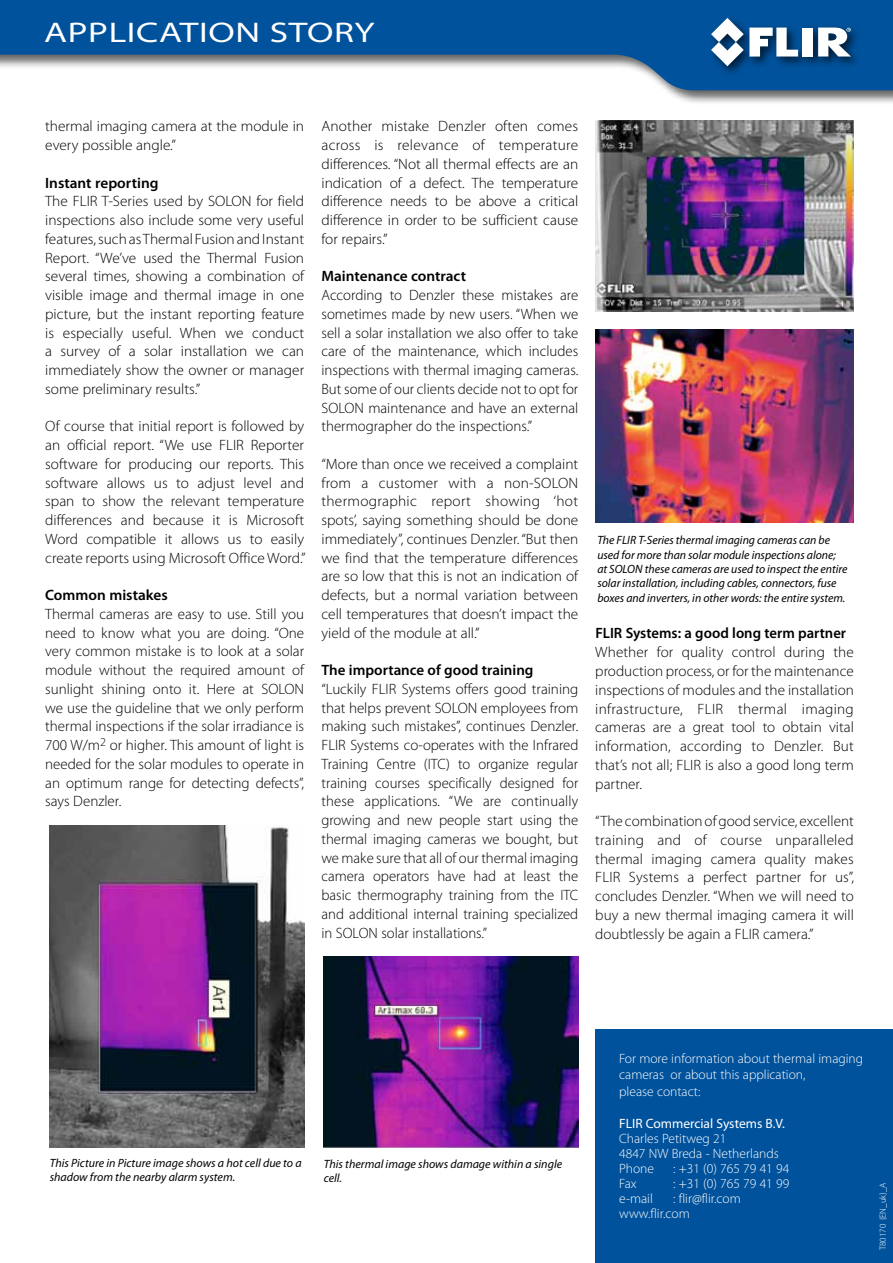
<style>
.page{position:relative;width:893px;height:1263px;background:#fff}
.page>*{position:absolute;margin:0;border:0;box-sizing:border-box;transform-origin:0 0}
.t1{font:semi-expanded 28.5px "Myriad Pro";letter-spacing:.02em;color:#fff;scale:1.2 1}
.t2{font:300 15px/18.8px "Myriad Pro";color:#000;text-align:justify}
.t3{font:600 15px "Myriad Pro";color:#000}
.t4{font:300 13.5px/15px "Myriad Pro";color:#fff}
.t5{font:13.5px "Myriad Pro";color:#fff}
.t6{font:italic 12px/14.4px "Myriad Pro";color:#000}
.t7{font:300 9px "Myriad Pro";color:#fff}
</style>
<div class="page">
<div style="left:0;top:0;width:893px;height:105px;background:#000;opacity:.6"></div>
<svg style="left:0;top:0;width:893px;height:90px;fill:#00529c"></svg>
<div style="left:708px;top:15px;width:155px;height:62px;background:#000;opacity:.66"></div>
<div style="left:803px;top:28px;width:10px;height:29px;background:#fff"></div>
<svg style="left:711px;top:18px;width:87px;height:48px"></svg>
<svg style="left:818px;top:28px;width:33px;height:29px"></svg>
<div style="left:595px;top:1029px;width:298px;height:234px;background:#00529c"></div>
<img style="left:324px;top:957px;width:254px;height:191px">
<img style="left:595px;top:330px;width:259px;height:192px">
<img style="left:595px;top:120px;width:259px;height:192px">
<img style="left:50px;top:826px;width:254px;height:322px">
<h1 class="t1" style="left:44px;top:16px;width:277px">APPLICATION STORY</h1>
<p class="t2" style="left:45px;top:117px;width:260px">thermal imaging camera at the module in every possible angle.”</p>
<p class="t3" style="left:45px;top:173px;width:115px">Instant reporting</p>
<p class="t2" style="left:45px;top:192px;width:260px">The FLIR T-Series used by SOLON for field inspections also include some very useful features, such as Thermal Fusion and Instant Report. “We’ve used the Thermal Fusion several times, showing a combination of visible image and thermal image in one picture, but the instant reporting feature is especially useful. When we conduct a survey of a solar installation we can immediately show the owner or manager some preliminary results.”</p>
<p class="t2" style="left:45px;top:417px;width:262px">Of course that initial report is followed by an official report. “We use FLIR Reporter software for producing our reports. This software allows us to adjust level and span to show the relevant temperature differences and because it is Microsoft Word compatible it allows us to easily create reports using Microsoft Office Word.”</p>
<p class="t3" style="left:45px;top:586px;width:124px">Common mistakes</p>
<p class="t2" style="left:45px;top:605px;width:260px">Thermal cameras are easy to use. Still you need to know what you are doing. “One very common mistake is to look at a solar module without the required amount of sunlight shining onto it. Here at SOLON we use the guideline that we only perform thermal inspections if the solar irradiance is 700 W/m<sup>2</sup> or higher. This amount of light is needed for the solar modules to operate in an optimum range for detecting defects”, says Denzler.</p>
<p class="t2" style="left:321px;top:117px;width:258px">Another mistake Denzler often comes across is relevance of temperature differences. “Not all thermal effects are an indication of a defect. The temperature difference needs to be above a critical difference in order to be sufficient cause for repairs.”</p>
<p class="t3" style="left:321px;top:267px;width:146px">Maintenance contract</p>
<p class="t2" style="left:321px;top:286px;width:258px">According to Denzler these mistakes are sometimes made by new users. “When we sell a solar installation we also offer to take care of the maintenance, which includes inspections with thermal imaging cameras.<br>But some of our clients decide not to opt for SOLON maintenance and have an external thermographer do the inspections.”</p>
<p class="t2" style="left:321px;top:455px;width:258px">“More than once we received a complaint from a customer with a non-SOLON thermographic report showing ‘hot spots’, saying something should be done immediately”, continues Denzler. “But then we find that the temperature differences are so low that this is not an indication of defects, but a normal variation between cell temperatures that doesn’t impact the yield of the module at all.”</p>
<p class="t3" style="left:321px;top:661px;width:214px">The importance of good training</p>
<p class="t2" style="left:321px;top:680px;width:259px">“Luckily FLIR Systems offers good training that helps prevent SOLON employees from making such mistakes”, continues Denzler.<br>FLIR Systems co-operates with the Infrared Training Centre (ITC) to organize regular training courses specifically designed for these applications. “We are continually growing and new people start using the thermal imaging cameras we bought, but we make sure that all of our thermal imaging camera operators have had at least the basic thermography training from the ITC and additional internal training specialized in SOLON solar installations.”</p>
<p class="t6" style="left:597px;top:533px;width:252px">The FLIR T-Series thermal imaging cameras can be used for more than solar module inspections alone; at SOLON these cameras are used to inspect the entire solar installation, including cables, connectors, fuse boxes and inverters, in other words: the entire system.</p>
<p class="t3" style="left:595px;top:624px;width:252px">FLIR Systems: a good long term partner</p>
<p class="t2" style="left:595px;top:643px;width:260px">Whether for quality control during the production process, or for the maintenance inspections of modules and the installation infrastructure, FLIR thermal imaging cameras are a great tool to obtain vital information, according to Denzler. But that’s not all; FLIR is also a good long term partner.</p>
<p class="t2" style="left:595px;top:812px;width:260px">“The combination of good service, excellent training and of course unparalleled thermal imaging camera quality makes FLIR Systems a perfect partner for us”, concludes Denzler. “When we will need to buy a new thermal imaging camera it will doubtlessly be again a FLIR camera.”</p>
<p class="t6" style="left:50px;top:1155px;width:253px">This Picture in Picture image shows a hot cell due to a shadow from the nearby alarm system.</p>
<p class="t6" style="left:324px;top:1156px;width:240px">This thermal image shows damage within a single cell.</p>
<p class="t4" style="left:619px;top:1050px;width:245px;line-height:16.8px">For more information about thermal imaging cameras or about this application,<br>please contact:</p>
<p class="t5" style="left:619px;top:1115px;width:167px">FLIR Commercial Systems B.V.</p>
<p class="t4" style="left:619px;top:1131px;width:161px">Charles Petitweg 21<br>4847 NW Breda - Netherlands<br>Phone</p>
<p class="t4" style="left:673px;top:1161px;width:118px">: +31 (0) 765 79 41 94</p>
<p class="t4" style="left:619px;top:1176px;width:19px">Fax</p>
<p class="t4" style="left:673px;top:1176px;width:118px">: +31 (0) 765 79 41 99</p>
<p class="t4" style="left:619px;top:1191px;width:35px">e-mail</p>
<p class="t4" style="left:619px;top:1191px;width:123px;text-indent:54px">: flir@flir.com www.flir.com</p>
<p class="t7" style="left:878px;top:1250px;width:69px;rotate:-90deg">T80170 {EN_uk}_A</p>
</div>
